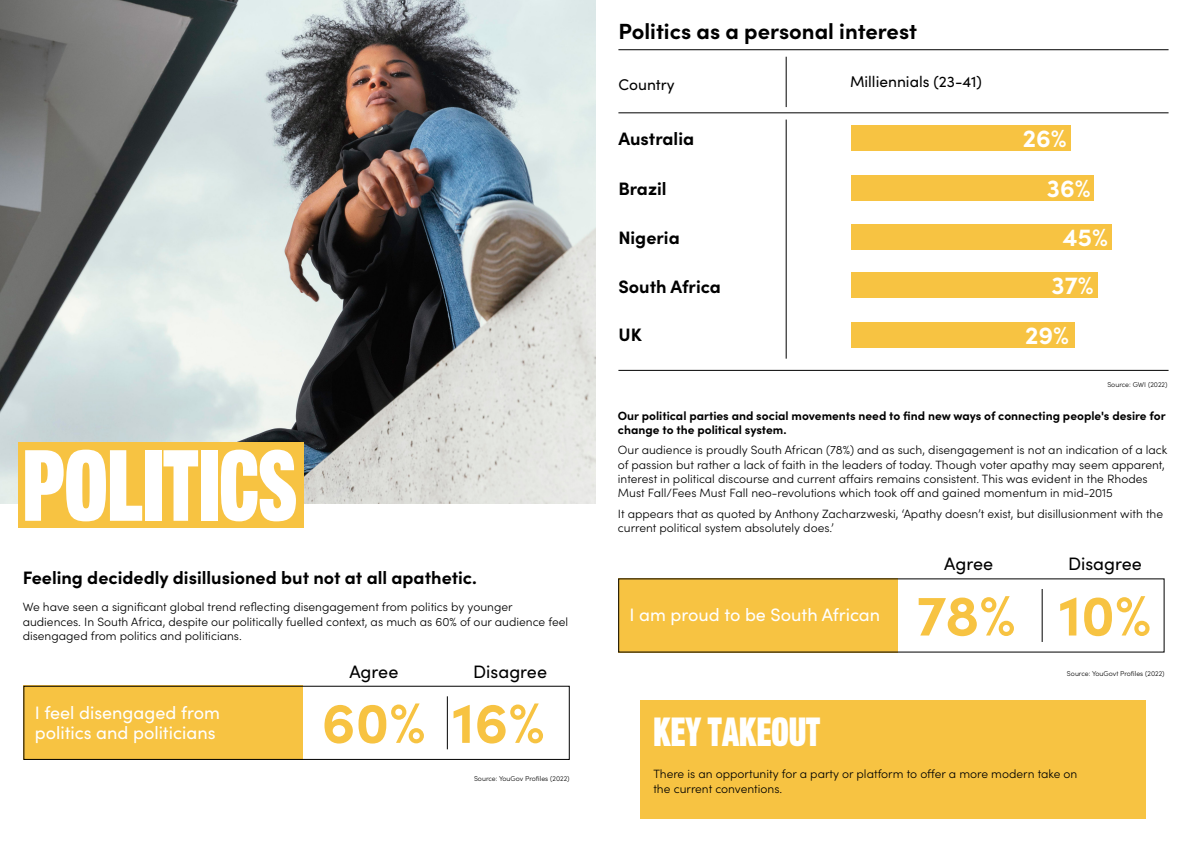
<style>
.page{position:relative;width:1191px;height:842px;background:#fff}
.page>*{position:absolute;margin:0;border:0;box-sizing:border-box;transform-origin:0 0}
.t1{font:99.1px "MCSAATCHIHEAVY";color:#fff}
.t2{font:700 57.1px "Sofia Pro";color:#f7c342}
.t3{font:40px "MCSAATCHIHEAVY";color:#fff}
.t4{font:700 24.9px "Sofia Pro";color:#fff}
.t5{font:700 22px "Sofia Pro";color:#000}
.t6{font:700 18px "Sofia Pro";color:#000}
.t7{font:18px/20px "Sofia Pro";color:#fff}
.t8{font:18px "Sofia Pro";color:#000}
.t9{font:15.5px "Sofia Pro";color:#000}
.t10{font:300 12px/14.4px "Sofia Pro";color:#000}
.t11{font:700 12px/14.4px "Sofia Pro";color:#000}
.t12{font:300 7px "Sofia Pro";color:#000}
</style>
<div class="page">
<img style="left:0;top:0;width:595px;height:504px">
<div style="left:18px;top:442px;width:285px;height:86px;background:#f7c342"></div>
<div style="left:851px;top:126px;width:219px;height:25px;background:#f7c342"></div>
<div style="left:851px;top:322px;width:223px;height:26px;background:#f7c342"></div>
<div style="left:851px;top:175px;width:243px;height:26px;background:#f7c342"></div>
<div style="left:851px;top:273px;width:246px;height:25px;background:#f7c342"></div>
<div style="left:851px;top:224px;width:261px;height:25px;background:#f7c342"></div>
<hr style="left:618px;top:112px;width:550px;height:1px;background:#000">
<hr style="left:618px;top:49px;width:550px;height:1px;background:#000">
<hr style="left:618px;top:370px;width:550px;height:1px;background:#000">
<hr style="left:786px;top:57px;width:1px;height:50px;background:#000">
<hr style="left:786px;top:120px;width:1px;height:239px;background:#000">
<div style="left:640px;top:700px;width:505px;height:119px;background:#f7c342"></div>
<div style="left:23px;top:686px;width:280px;height:74px;background:#f7c342"></div>
<div style="left:23px;top:686px;width:547px;height:74px;border:1px solid #000"></div>
<hr style="left:447px;top:696px;width:1px;height:53px;background:#000">
<div style="left:618px;top:578px;width:279px;height:74px;background:#f7c342"></div>
<hr style="left:1041px;top:589px;width:1px;height:53px;background:#000">
<h1 class="t1" style="left:23px;top:431px;width:275px">POLITICS</h1>
<h3 class="t6" style="left:23px;top:564px;width:456px">Feeling decidedly disillusioned but not at all apathetic.</h3>
<p class="t10" style="left:23px;top:599px;width:547px">We have seen a significant global trend reflecting disengagement from politics by younger audiences. In South Africa, despite our politically fuelled context, as much as 60% of our audience feel disengaged from politics and politicians.</p>
<h3 class="t8" style="left:349px;top:658px;width:51px">Agree</h3>
<h3 class="t8" style="left:473px;top:658px;width:75px">Disagree</h3>
<h3 class="t7" style="left:35px;top:702px;width:187px">I feel disengaged from politics and politicians</h3>
<h2 class="t2" style="left:322px;top:679px;width:225px">60% 16%</h2>
<p class="t12" style="left:474px;top:774px;width:97px">Source: YouGov Profiles (2022)</p>
<h3 class="t5" style="left:618px;top:14px;width:300px">Politics as a personal interest</h3>
<p class="t9" style="left:618px;top:73px;width:58px">Country</p>
<p class="t9" style="left:850px;top:71px;width:133px">Milliennials (23-41)</p>
<h3 class="t6" style="left:618px;top:125px;width:77px">Australia</h3>
<h3 class="t6" style="left:618px;top:174px;width:50px">Brazil</h3>
<h3 class="t6" style="left:618px;top:224px;width:63px">Nigeria</h3>
<h3 class="t6" style="left:618px;top:273px;width:104px">South Africa</h3>
<h3 class="t6" style="left:618px;top:321px;width:25px">UK</h3>
<h3 class="t4" style="left:1022px;top:119px;width:45px">26%</h3>
<h3 class="t4" style="left:1047px;top:169px;width:45px">36%</h3>
<h3 class="t4" style="left:1062px;top:218px;width:46px">45%</h3>
<h3 class="t4" style="left:1051px;top:266px;width:43px">37%</h3>
<h3 class="t4" style="left:1025px;top:316px;width:45px">29%</h3>
<p class="t12" style="left:1107px;top:380px;width:62px">Source: GWI (2022)</p>
<p class="t11" style="left:618px;top:407px;width:549px">Our political parties and social movements need to find new ways of connecting people's desire for change to the political system.</p>
<p class="t10" style="left:618px;top:442px;width:551px">Our audience is proudly South African (78%) and as such, disengagement is not an indication of a lack of passion but rather a lack of faith in the leaders of today. Though voter apathy may seem apparent, interest in political discourse and current affairs remains consistent. This was evident in the Rhodes Must Fall/Fees Must Fall neo-revolutions which took off and gained momentum in mid-2015</p>
<p class="t10" style="left:618px;top:505px;width:547px">It appears that as quoted by Anthony Zacharzweski, ‘Apathy doesn’t exist, but disillusionment with the current political system absolutely does.’</p>
<h3 class="t7" style="left:629px;top:604px;width:252px">I am proud to be South African</h3>
<h3 class="t8" style="left:944px;top:551px;width:51px">Agree</h3>
<h3 class="t8" style="left:1068px;top:551px;width:75px">Disagree</h3>
<h2 class="t2" style="left:916px;top:571px;width:236px">78% 10%</h2>
<p class="t12" style="left:1067px;top:669px;width:99px">Source: YouGovt Profiles (2022)</p>
<h3 class="t3" style="left:653px;top:710px;width:168px">KEY TAKEOUT</h3>
<p class="t10" style="left:653px;top:766px;width:425px">There is an opportunity for a party or platform to offer a more modern take on the current conventions.</p>
</div>
